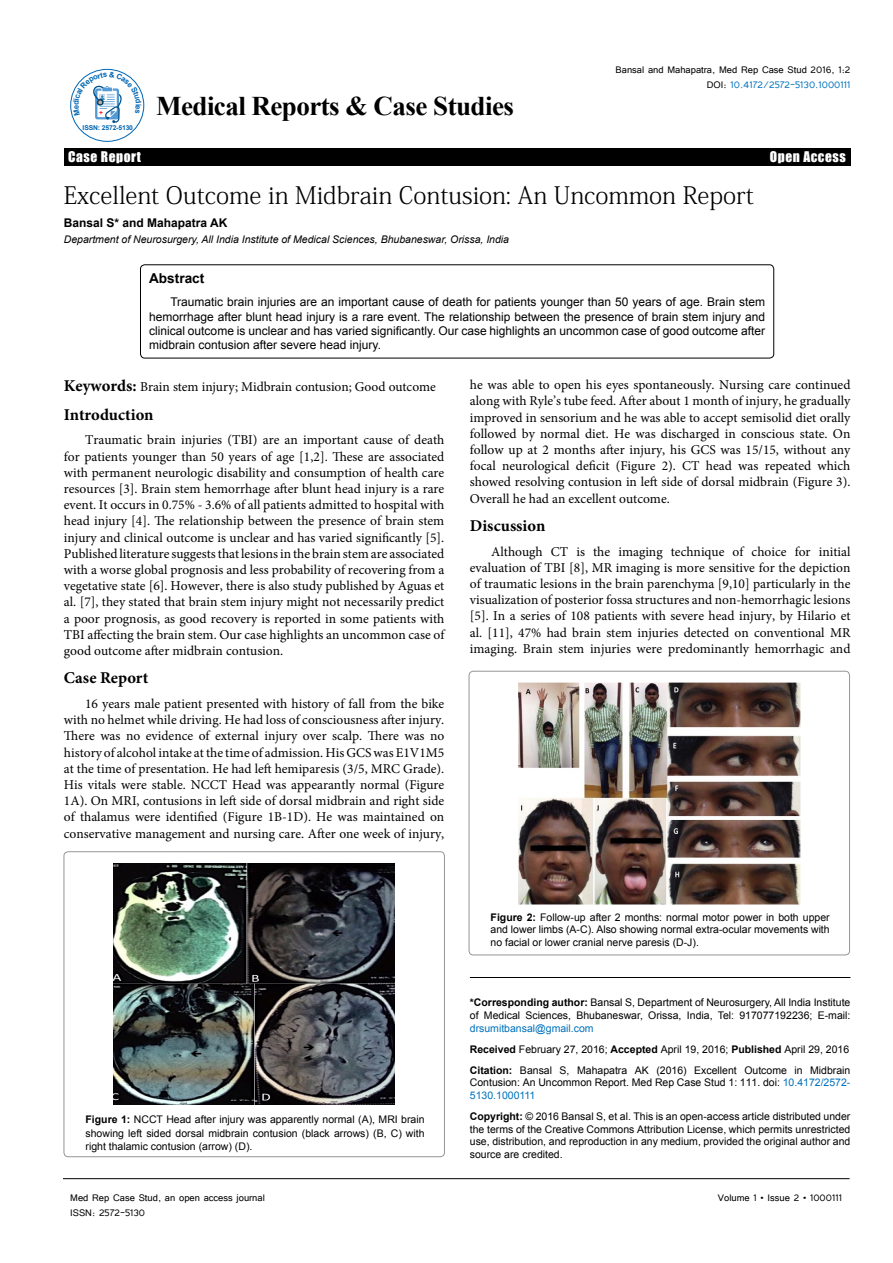
<style>
.page{position:relative;width:893px;height:1263px;background:#fff}
.page>*{position:absolute;margin:0;border:0;box-sizing:border-box;transform-origin:0 0}
.t1{font:700 27px "Times New Roman";letter-spacing:-.02em;color:#000}
.t2{font:24px "Adobe Fangsong Std";color:#000}
.t3{font:700 16.5px "Minion Pro";color:#000}
.t4{font:16.5px "Impact";letter-spacing:.04em;color:#fff}
.t5{font:700 13.65px "Arial";color:#000}
.t6{font:13.5px/16.2px "Minion Pro";color:#000;text-align:justify}
.t7{font:13.5px "Impact";letter-spacing:.04em;color:#fff}
.t8{font:12px/14.4px "Arial";color:#000;text-align:justify}
.t9{font:12px/14.4px "Tunga";color:#000;text-align:right}
.t10{font:700 12px "Arial";color:#000}
.t11{font:10.5px/12.6px "Arial";color:#000}
.t12{font:italic 10.5px "Arial";color:#000}
.t13{font:700 6.6px "Arial";letter-spacing:-.02em;color:#0066b3}
.t14{font:700 6.6px "Arial";color:#e71e25}
.s1{color:#0072bc}
.s2{font-weight:700;font-size:16.5px}
.s3{font-weight:700}
</style>
<div class="page">
<div style="left:64px;top:148px;width:786px;height:17px;background:#000"></div>
<div style="left:70px;top:69px;width:74px;height:73px;border:1px solid #0066b3;border-radius:50%"></div>
<hr style="left:63px;top:1178px;width:787px;height:1px;background:#000">
<div style="left:140px;top:265px;width:634px;height:93px;border:1px solid #000;border-radius:4px"></div>
<hr style="left:470px;top:977px;width:380px;height:1px;background:#000">
<div style="left:64px;top:852px;width:380px;height:305px;border:1px solid #939598;border-radius:4px"></div>
<img style="left:113px;top:863px;width:281px;height:241px">
<div style="left:469px;top:671px;width:381px;height:284px;border:1px solid #939598;border-radius:4px"></div>
<img style="left:518px;top:683px;width:282px;height:221px">
<svg style="left:73px;top:72px;width:68px;height:51px"></svg>
<p class="t14" style="left:99px;top:108px;width:5px">+</p>
<p class="t13" style="left:83px;top:124px;width:52px">ISSN: 2572-5130</p>
<h1 class="t1" style="left:156px;top:87px;width:359px">Medical Reports &amp; Case Studies</h1>
<p class="t9" style="left:616px;top:62px;width:236px">Bansal and Mahapatra, Med Rep Case Stud 2016, 1:2<br>DOI: <span class="s1">10.4172/2572-5130.1000111</span></p>
<p class="t4" style="left:68px;top:140px;width:124px">Research Article</p>
<p class="t4" style="left:753px;top:140px;width:94px">Open Access</p>
<p class="t7" style="left:68px;top:146px;width:74px">Case Report</p>
<p class="t7" style="left:770px;top:146px;width:77px">Open Access</p>
<h2 class="t2" style="left:64px;top:180px;width:692px">Excellent Outcome in Midbrain Contusion: An Uncommon Report</h2>
<p class="t10" style="left:64px;top:214px;width:165px">Bansal S* and Mahapatra AK</p>
<p class="t12" style="left:64px;top:233px;width:447px">Department of Neurosurgery, All India Institute of Medical Sciences, Bhubaneswar, Orissa, India</p>
<p class="t5" style="left:149px;top:269px;width:57px">Abstract</p>
<p class="t8" style="left:149px;top:295px;width:617px;text-indent:21px">Traumatic brain injuries are an important cause of death for patients younger than 50 years of age. Brain stem hemorrhage after blunt head injury is a rare event. The relationship between the presence of brain stem injury and clinical outcome is unclear and has varied significantly. Our case highlights an uncommon case of good outcome after midbrain contusion after severe head injury.</p>
<p class="t6" style="left:64px;top:379px;width:373px"><span class="s2">Keywords:</span> Brain stem injury; Midbrain contusion; Good outcome</p>
<p class="t3" style="left:64px;top:403px;width:91px">Introduction</p>
<p class="t6" style="left:64px;top:432px;width:382px;text-indent:21px">Traumatic brain injuries (TBI) are an important cause of death for patients younger than 50 years of age [1,2]. These are associated with permanent neurologic disability and consumption of health care resources [3]. Brain stem hemorrhage after blunt head injury is a rare event. It occurs in 0.75% - 3.6% of all patients admitted to hospital with head injury [4]. The relationship between the presence of brain stem injury and clinical outcome is unclear and has varied significantly [5].<br>Published literature suggests that lesions in the brain stem are associated with a worse global prognosis and less probability of recovering from a vegetative state [6]. However, there is also study published by Aguas et al. [7], they stated that brain stem injury might not necessarily predict a poor prognosis, as good recovery is reported in some patients with TBI affecting the brain stem. Our case highlights an uncommon case of good outcome after midbrain contusion.</p>
<p class="t3" style="left:64px;top:666px;width:86px">Case Report</p>
<p class="t6" style="left:64px;top:696px;width:382px;text-indent:21px">16 years male patient presented with history of fall from the bike with no helmet while driving. He had loss of consciousness after injury.<br>There was no evidence of external injury over scalp. There was no history of alcohol intake at the time of admission. His GCS was E1V1M5 at the time of presentation. He had left hemiparesis (3/5, MRC Grade).<br>His vitals were stable. NCCT Head was appearantly normal (Figure 1A). On MRI, contusions in left side of dorsal midbrain and right side of thalamus were identified (Figure 1B-1D). He was maintained on conservative management and nursing care. After one week of injury,</p>
<p class="t6" style="left:470px;top:377px;width:382px">he was able to open his eyes spontaneously. Nursing care continued along with Ryle’s tube feed. After about 1 month of injury, he gradually improved in sensorium and he was able to accept semisolid diet orally followed by normal diet. He was discharged in conscious state. On follow up at 2 months after injury, his GCS was 15/15, without any focal neurological deficit (Figure 2). CT head was repeated which showed resolving contusion in left side of dorsal midbrain (Figure 3).<br>Overall he had an excellent outcome.</p>
<p class="t3" style="left:470px;top:514px;width:77px">Discussion</p>
<p class="t6" style="left:470px;top:543px;width:382px;text-indent:21px">Although CT is the imaging technique of choice for initial evaluation of TBI [8], MR imaging is more sensitive for the depiction of traumatic lesions in the brain parenchyma [9,10] particularly in the visualization of posterior fossa structures and non-hemorrhagic lesions [5]. In a series of 108 patients with severe head injury, by Hilario et al. [11], 47% had brain stem injuries detected on conventional MR imaging. Brain stem injuries were predominantly hemorrhagic and</p>
<p class="t11" style="left:86px;top:1113px;width:341px;line-height:13.5px;text-align:justify"><span class="s3">Figure 1:</span> NCCT Head after injury was apparently normal (A), MRI brain showing left sided dorsal midbrain contusion (black arrows) (B, C) with right thalamic contusion (arrow) (D).</p>
<p class="t11" style="left:491px;top:911px;width:341px;text-align:justify"><span class="s3">Figure 2:</span> Follow-up after 2 months: normal motor power in both upper and lower limbs (A-C). Also showing normal extra-ocular movements with no facial or lower cranial nerve paresis (D-J).</p>
<p class="t11" style="left:470px;top:996px;width:382px"><span class="s3">*Corresponding author:</span> Bansal S, Department of Neurosurgery, All India Institute of Medical Sciences, Bhubaneswar, Orissa, India, Tel: 917077192236; E-mail:</p>
<p class="t11" style="left:470px;top:1017px;width:382px;line-height:21.1px"><span class="s1">drsumitbansal@gmail.com<br></span><span class="s3">Received</span> February 27, 2016; <span class="s3">Accepted</span> April 19, 2016; <span class="s3">Published</span> April 29, 2016<br><span class="s3">Citation:</span> Bansal S, Mahapatra AK (2016) Excellent Outcome in Midbrain</p>
<p class="t11" style="left:470px;top:1076px;width:382px">Contusion: An Uncommon Report. Med Rep Case Stud 1: 111. doi: <span class="s1">10.4172/2572-<br>5130.1000111</span></p>
<p class="t11" style="left:470px;top:1110px;width:382px;text-align:justify"><span class="s3">Copyright:</span> © 2016 Bansal S, et al. This is an open-access article distributed under the terms of the Creative Commons Attribution License, which permits unrestricted use, distribution, and reproduction in any medium, provided the original author and source are credited.</p>
<p class="t9" style="left:70px;top:1190px;width:196px">Med Rep Case Stud, an open access journal</p>
<p class="t9" style="left:718px;top:1190px;width:126px">Volume 1 • Issue 2 • 1000111</p>
<p class="t9" style="left:70px;top:1204px;width:76px">ISSN: 2572-5130</p>
</div>
